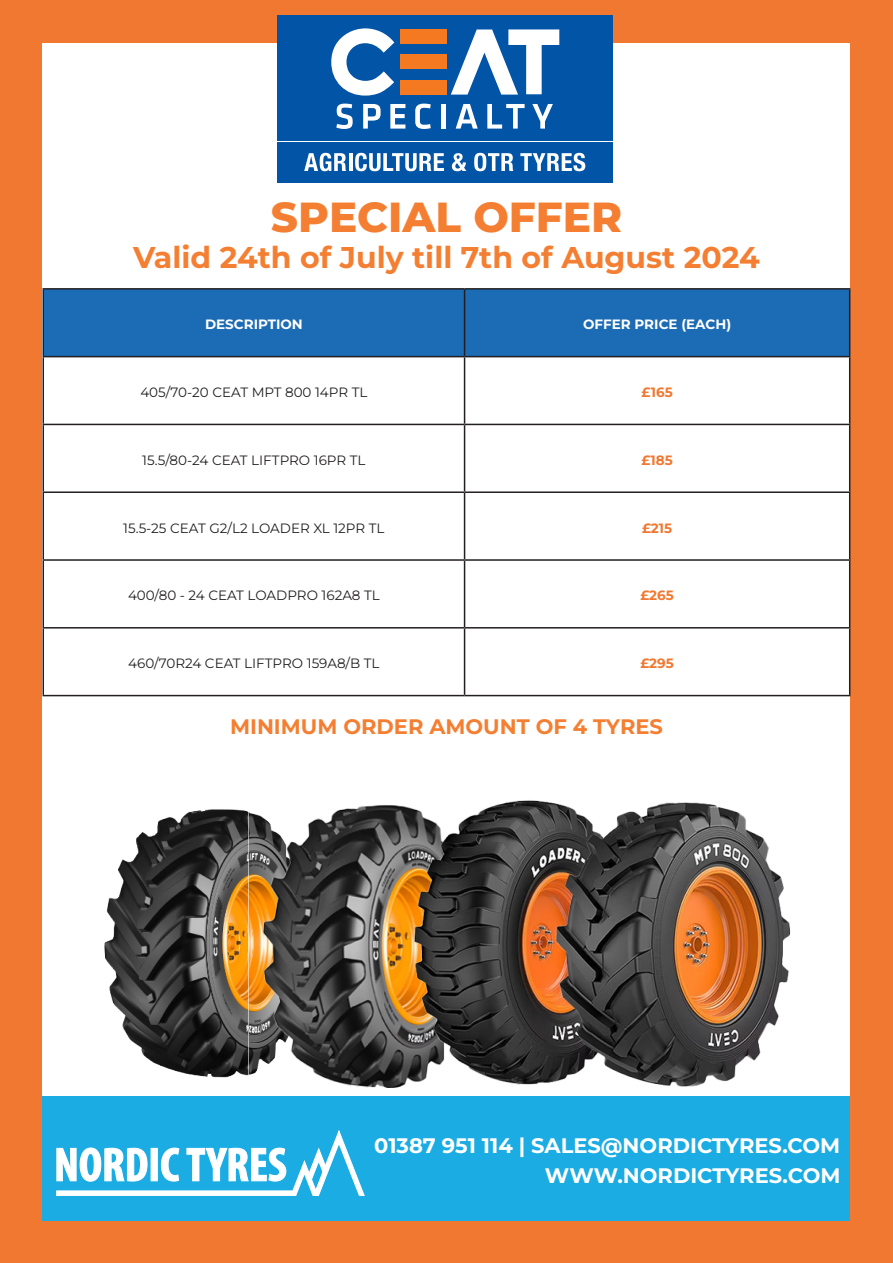
<style>
.page{position:relative;width:893px;height:1263px;background:#f17831}
.page>*{position:absolute;margin:0;border:0;box-sizing:border-box;transform-origin:0 0}
.t1{font:100 42px "Montserrat";color:#f47f32}
.t2{font:700 30px "Montserrat";color:#f47f32}
.t3{font:700 21px "Montserrat";color:#fff}
.t4{font:700 21px "Montserrat";color:#f47f32}
.t5{font:13.5px "Montserrat";color:#231f20}
.t6{font:700 13.5px "Montserrat";color:#fff}
.t7{font:700 13.5px "Montserrat";color:#f17831}
</style>
<div class="page">
<div style="left:43px;top:43px;width:807px;height:1177px;background:#fff"></div>
<div style="left:277px;top:15px;width:336px;height:168px;background:#0154a6"></div>
<hr style="left:277px;top:141px;width:336px;height:1px;background:#fff">
<svg style="left:331px;top:28px;width:63px;height:68px"></svg>
<div style="left:400px;top:29px;width:47px;height:15px;background:#f47921"></div>
<div style="left:400px;top:80px;width:47px;height:15px;background:#f47921"></div>
<div style="left:400px;top:54px;width:47px;height:15px;background:#f47921"></div>
<svg style="left:451px;top:29px;width:108px;height:66px"></svg>
<svg style="left:336px;top:104px;width:17px;height:25px"></svg>
<svg style="left:363px;top:104px;width:18px;height:25px"></svg>
<svg style="left:390px;top:104px;width:15px;height:25px"></svg>
<svg style="left:415px;top:104px;width:16px;height:25px"></svg>
<div style="left:441px;top:104px;width:5px;height:25px;background:#fff"></div>
<svg style="left:456px;top:104px;width:22px;height:25px"></svg>
<svg style="left:487px;top:104px;width:38px;height:25px"></svg>
<svg style="left:532px;top:104px;width:21px;height:25px"></svg>
<svg style="left:304px;top:153px;width:42px;height:18px"></svg>
<hr style="left:349px;top:153px;width:3px;height:18px;background:#fff">
<svg style="left:355px;top:153px;width:89px;height:18px"></svg>
<svg style="left:452px;top:153px;width:14px;height:18px"></svg>
<svg style="left:474px;top:153px;width:39px;height:18px"></svg>
<svg style="left:520px;top:153px;width:65px;height:18px"></svg>
<img style="left:104px;top:809px;width:144px;height:269px">
<img style="left:248px;top:805px;width:166px;height:282px">
<div style="left:44px;top:290px;width:805px;height:66px;background:#1b6bb5"></div>
<hr style="left:43px;top:288px;width:422px;height:2px;background:#231f20">
<hr style="left:43px;top:290px;width:1px;height:66px;background:#231f20">
<hr style="left:465px;top:288px;width:385px;height:2px;background:#231f20">
<hr style="left:464px;top:290px;width:1px;height:66px;background:#231f20">
<hr style="left:849px;top:290px;width:1px;height:66px;background:#231f20">
<hr style="left:43px;top:356px;width:422px;height:1px;background:#231f20">
<hr style="left:43px;top:357px;width:1px;height:67px;background:#231f20">
<hr style="left:465px;top:356px;width:385px;height:1px;background:#231f20">
<hr style="left:464px;top:357px;width:1px;height:67px;background:#231f20">
<hr style="left:849px;top:357px;width:1px;height:67px;background:#231f20">
<hr style="left:43px;top:424px;width:422px;height:1px;background:#231f20">
<hr style="left:43px;top:425px;width:1px;height:66px;background:#231f20">
<hr style="left:465px;top:424px;width:385px;height:1px;background:#231f20">
<hr style="left:464px;top:425px;width:1px;height:66px;background:#231f20">
<hr style="left:849px;top:425px;width:1px;height:66px;background:#231f20">
<hr style="left:43px;top:491px;width:422px;height:2px;background:#231f20">
<hr style="left:43px;top:493px;width:1px;height:66px;background:#231f20">
<hr style="left:465px;top:491px;width:385px;height:2px;background:#231f20">
<hr style="left:464px;top:493px;width:1px;height:66px;background:#231f20">
<hr style="left:849px;top:493px;width:1px;height:66px;background:#231f20">
<hr style="left:43px;top:559px;width:422px;height:2px;background:#231f20">
<hr style="left:43px;top:561px;width:1px;height:66px;background:#231f20">
<hr style="left:465px;top:559px;width:385px;height:2px;background:#231f20">
<hr style="left:464px;top:561px;width:1px;height:66px;background:#231f20">
<hr style="left:849px;top:561px;width:1px;height:66px;background:#231f20">
<hr style="left:43px;top:627px;width:422px;height:1px;background:#231f20">
<hr style="left:43px;top:628px;width:1px;height:67px;background:#231f20">
<hr style="left:465px;top:627px;width:385px;height:1px;background:#231f20">
<hr style="left:464px;top:628px;width:1px;height:67px;background:#231f20">
<hr style="left:849px;top:628px;width:1px;height:67px;background:#231f20">
<hr style="left:43px;top:695px;width:422px;height:1px;background:#231f20">
<hr style="left:465px;top:695px;width:385px;height:1px;background:#231f20">
<img style="left:414px;top:800px;width:141px;height:285px">
<img style="left:555px;top:802px;width:235px;height:285px">
<div style="left:43px;top:1096px;width:807px;height:124px;background:#1bace3"></div>
<svg style="left:56px;top:1130px;width:309px;height:66px"></svg>
<p class="t1" style="left:271px;top:189px;width:353px">SPECIAL OFFER</p>
<p class="t2" style="left:133px;top:237px;width:628px">Valid 24th of July till 7th of August 2024</p>
<p class="t6" style="left:205px;top:315px;width:99px">DESCRIPTION</p>
<p class="t6" style="left:583px;top:315px;width:150px">OFFER PRICE (EACH)</p>
<p class="t5" style="left:140px;top:383px;width:229px">405/70-20 CEAT MPT 800 14PR TL</p>
<p class="t7" style="left:642px;top:383px;width:33px">£165</p>
<p class="t5" style="left:142px;top:451px;width:225px">15.5/80-24 CEAT LIFTPRO 16PR TL</p>
<p class="t7" style="left:641px;top:451px;width:33px">£185</p>
<p class="t5" style="left:123px;top:519px;width:263px">15.5-25 CEAT G2/L2 LOADER XL 12PR TL</p>
<p class="t7" style="left:642px;top:519px;width:32px">£215</p>
<p class="t5" style="left:128px;top:587px;width:253px">400/80 - 24 CEAT LOADPRO 162A8 TL</p>
<p class="t7" style="left:640px;top:587px;width:35px">£265</p>
<p class="t5" style="left:128px;top:654px;width:253px">460/70R24 CEAT LIFTPRO 159A8/B TL</p>
<p class="t7" style="left:640px;top:654px;width:35px">£295</p>
<p class="t4" style="left:230px;top:712px;width:434px">MINIMUM ORDER AMOUNT OF 4 TYRES</p>
<p class="t3" style="left:374px;top:1131px;width:468px">01387 951 114 | SALES@NORDICTYRES.COM</p>
<p class="t3" style="left:545px;top:1162px;width:297px">WWW.NORDICTYRES.COM</p>
</div>
